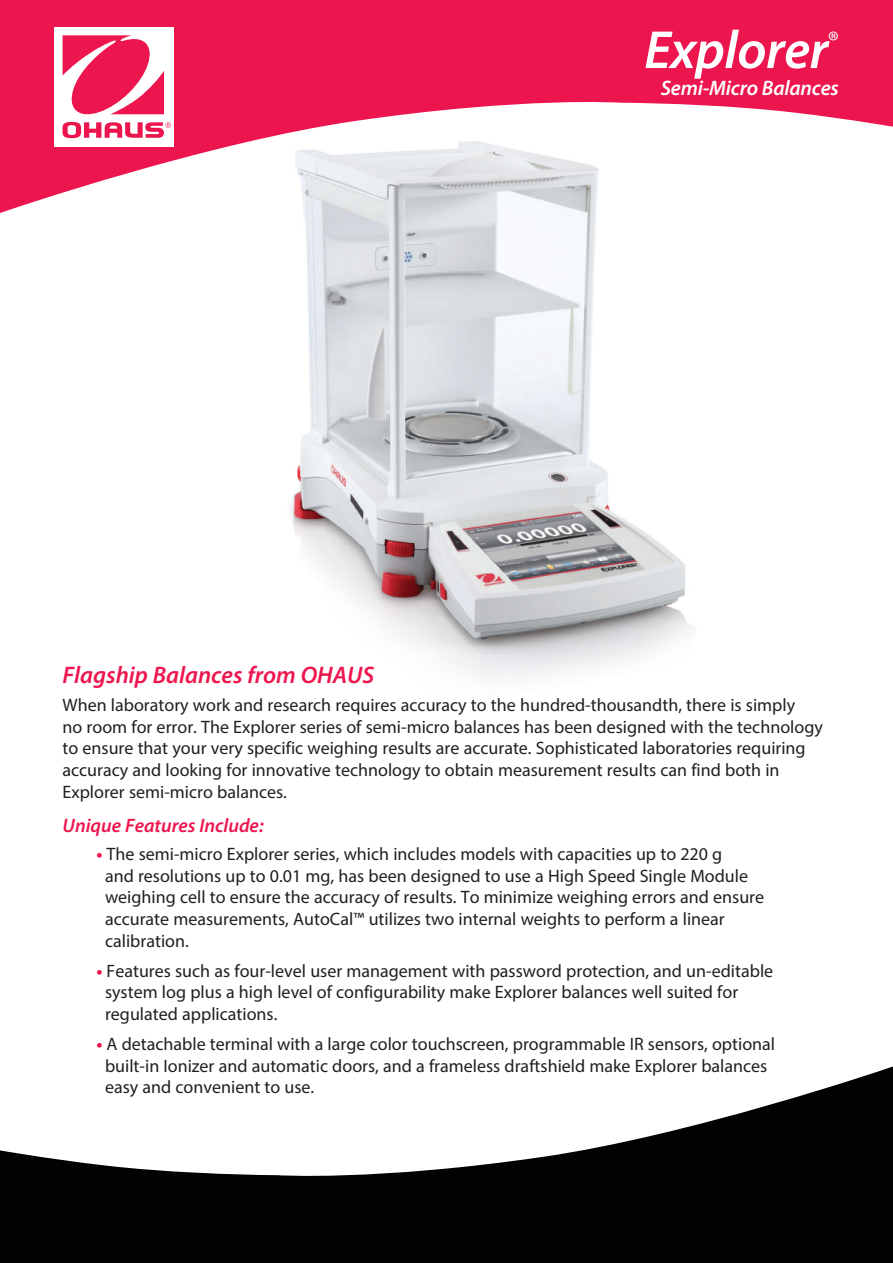
<style>
.page{position:relative;width:893px;height:1263px;background:#fff}
.page>*{position:absolute;margin:0;border:0;box-sizing:border-box;transform-origin:0 0}
.t1{font:italic 600 54px "Myriad Pro";letter-spacing:-.01em;color:#fff}
.t2{font:italic 600 24px "Myriad Pro";color:#ed154e}
.t3{font:italic 600 21px "Myriad Pro";letter-spacing:-.01em;color:#fff}
.t4{font:italic 600 19.5px "Myriad Pro";color:#ed154e}
.t5{font:18px/21.6px "Myriad Pro";color:#231f20}
.s1{font-weight:700;color:#ed154e}
</style>
<div class="page">
<img style="left:291px;top:220px;width:403px;height:456px">
<svg style="left:0;top:0;width:893px;height:220px;fill:#ed154e"></svg>
<div style="left:54px;top:27px;width:120px;height:119px;background:#fff"></div>
<svg style="left:62px;top:35px;width:109px;height:103px"></svg>
<svg style="left:0;top:1066px;width:893px;height:197px;fill:#010203"></svg>
<h1 class="t1" style="left:644px;top:16px;width:196px">Explorer<sup>®</sup></h1>
<p class="t3" style="left:661px;top:75px;width:180px">Semi-Micro Balances</p>
<h2 class="t2" style="left:63px;top:660px;width:313px">Flagship Balances from OHAUS</h2>
<p class="t5" style="left:63px;top:694px;width:762px">When laboratory work and research requires accuracy to the hundred-thousandth, there is simply<br>no room for error. The Explorer series of semi-micro balances has been designed with the technology to ensure that your very specific weighing results are accurate. Sophisticated laboratories requiring accuracy and looking for innovative technology to obtain measurement results can find both in Explorer semi-micro balances.</p>
<p class="t4" style="left:63px;top:813px;width:203px">Unique Features Include:</p>
<p class="t5" style="left:105px;top:843px;width:661px;text-indent:-9px"><span class="s1">•</span> The semi-micro Explorer series, which includes models with capacities up to 220 g<br>and resolutions up to 0.01 mg, has been designed to use a High Speed Single Module weighing cell to ensure the accuracy of results. To minimize weighing errors and ensure accurate measurements, AutoCal™ utilizes two internal weights to perform a linear calibration.</p>
<p class="t5" style="left:105px;top:959px;width:670px;text-indent:-9px"><span class="s1">•</span> Features such as four-level user management with password protection, and un-editable system log plus a high level of configurability make Explorer balances well suited for regulated applications.</p>
<p class="t5" style="left:105px;top:1033px;width:672px;text-indent:-9px"><span class="s1">•</span> A detachable terminal with a large color touchscreen, programmable IR sensors, optional built-in Ionizer and automatic doors, and a frameless draftshield make Explorer balances easy and convenient to use.</p>
</div>
